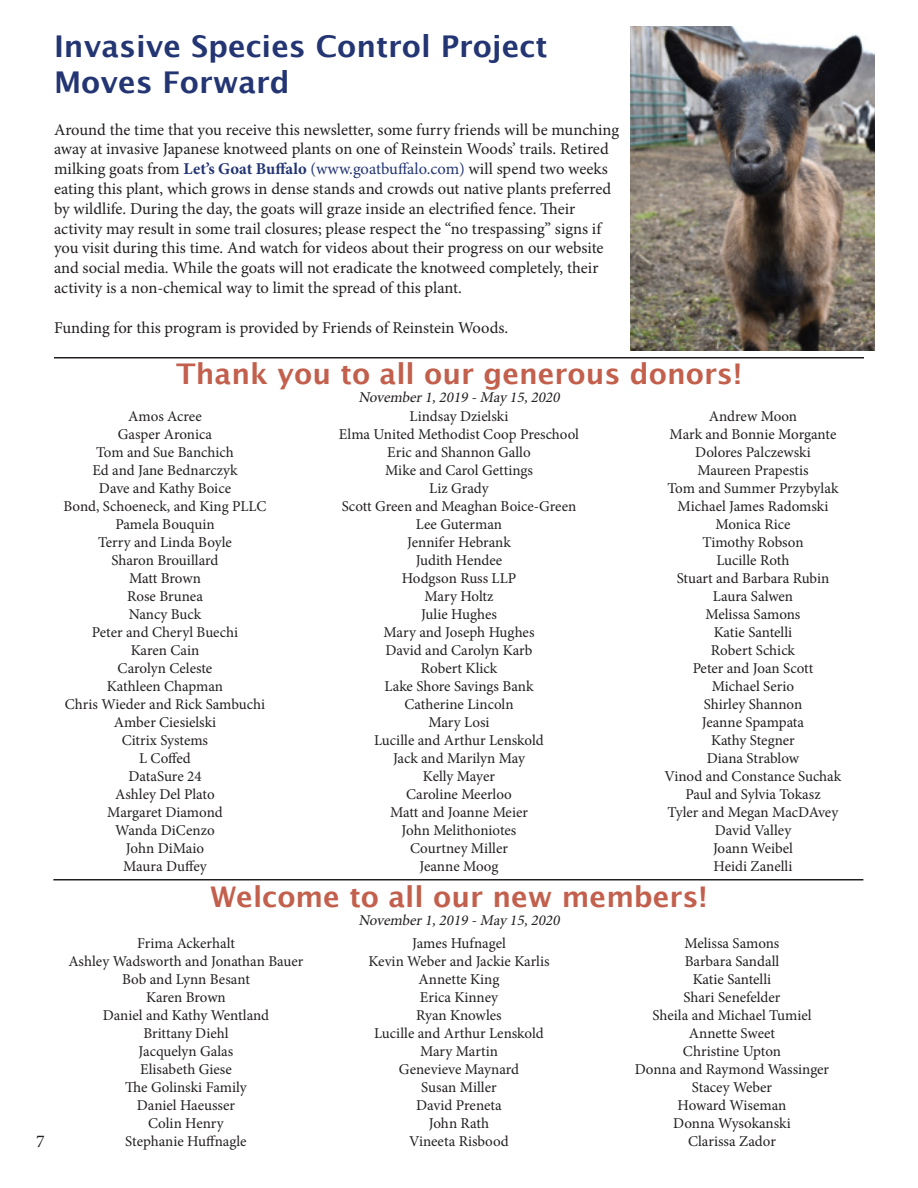
<style>
.page{position:relative;width:918px;height:1188px;background:#fff}
.page>*{position:absolute;margin:0;border:0;box-sizing:border-box;transform-origin:0 0}
.t1{font:700 30px/36px "Lucida Grande";color:#233572}
.t2{font:700 28.5px "Lucida Grande";color:#c2604d}
.t3{font:18px "Minion Pro";color:#231f20}
.t4{font:16.5px/19.8px "Minion Pro";color:#231f20}
.t5{font:15px "Minion Pro";letter-spacing:-.005em;color:#231f20}
.t6{font:italic 15px "Minion Pro";color:#231f20}
.s1{font-weight:700;color:#233572}
.s2{color:#233572}
</style>
<div class="page">
<hr style="left:54px;top:357px;width:810px;height:1px;background:#231f20">
<img style="left:630px;top:26px;width:245px;height:325px">
<hr style="left:53px;top:879px;width:810px;height:2px;background:#231f20">
<p class="t1" style="left:54px;top:28px;width:495px">Invasive Species Control Project<br>Moves Forward</p>
<p class="t4" style="left:54px;top:120px;width:567px">Around the time that you receive this newsletter, some furry friends will be munching away at invasive Japanese knotweed plants on one of Reinstein Woods’ trails. Retired milking goats from <span class="s1">Let’s Goat Buffalo</span> <span class="s2">(www.goatbuffalo.com)</span> will spend two weeks eating this plant, which grows in dense stands and crowds out native plants preferred by wildlife. During the day, the goats will graze inside an electrified fence. Their activity may result in some trail closures; please respect the “no trespassing” signs if you visit during this time. And watch for videos about their progress on our website and social media. While the goats will not eradicate the knotweed completely, their activity is a non-chemical way to limit the spread of this plant.</p>
<p class="t4" style="left:54px;top:318px;width:456px">Funding for this program is provided by Friends of Reinstein Woods.</p>
<p class="t3" style="left:36px;top:1129px;width:10px">7</p>
<p class="t2" style="left:176px;top:351px;width:567px">Thank you to all our generous donors!</p>
<p class="t6" style="left:358px;top:387px;width:206px">November1,2019 -May 15,2020</p>
<p class="t5" style="left:128px;top:406px;width:75px">Amos Acree</p>
<p class="t5" style="left:118px;top:424px;width:96px">Gasper Aronica</p>
<p class="t5" style="left:96px;top:442px;width:139px">Tom and Sue Banchich</p>
<p class="t5" style="left:92px;top:460px;width:147px">Ed and Jane Bednarczyk</p>
<p class="t5" style="left:99px;top:478px;width:134px">Dave and Kathy Boice</p>
<p class="t5" style="left:64px;top:496px;width:204px">Bond, Schoeneck, and King PLLC</p>
<p class="t5" style="left:115px;top:514px;width:101px">Pamela Bouquin</p>
<p class="t5" style="left:98px;top:532px;width:135px">Terry and Linda Boyle</p>
<p class="t5" style="left:112px;top:550px;width:108px">Sharon Brouillard</p>
<p class="t5" style="left:129px;top:568px;width:73px">Matt Brown</p>
<p class="t5" style="left:127px;top:586px;width:77px">Rose Brunea</p>
<p class="t5" style="left:129px;top:604px;width:74px">Nancy Buck</p>
<p class="t5" style="left:92px;top:622px;width:148px">Peter and Cheryl Buechi</p>
<p class="t5" style="left:131px;top:640px;width:70px">Karen Cain</p>
<p class="t5" style="left:118px;top:658px;width:96px">Carolyn Celeste</p>
<p class="t5" style="left:107px;top:676px;width:118px">Kathleen Chapman</p>
<p class="t5" style="left:65px;top:694px;width:202px">Chris Wieder and Rick Sambuchi</p>
<p class="t5" style="left:114px;top:712px;width:104px">Amber Ciesielski</p>
<p class="t5" style="left:122px;top:730px;width:88px">Citrix Systems</p>
<p class="t5" style="left:139px;top:748px;width:53px">L Coffed</p>
<p class="t5" style="left:128px;top:766px;width:75px">DataSure 24</p>
<p class="t5" style="left:115px;top:784px;width:101px">Ashley Del Plato</p>
<p class="t5" style="left:107px;top:802px;width:117px">Margaret Diamond</p>
<p class="t5" style="left:115px;top:820px;width:101px">Wanda DiCenzo</p>
<p class="t5" style="left:126px;top:838px;width:80px">John DiMaio</p>
<p class="t5" style="left:123px;top:856px;width:85px">Maura Duffey</p>
<p class="t5" style="left:709px;top:406px;width:90px">Andrew Moon</p>
<p class="t5" style="left:670px;top:424px;width:168px">Mark and Bonnie Morgante</p>
<p class="t5" style="left:695px;top:442px;width:117px">Dolores Palczewski</p>
<p class="t5" style="left:697px;top:460px;width:113px">Maureen Prapestis</p>
<p class="t5" style="left:667px;top:478px;width:173px">Tom and Summer Przybylak</p>
<p class="t5" style="left:678px;top:496px;width:152px">Michael James Radomski</p>
<p class="t5" style="left:715px;top:514px;width:77px">Monica Rice</p>
<p class="t5" style="left:702px;top:532px;width:103px">Timothy Robson</p>
<p class="t5" style="left:716px;top:550px;width:75px">Lucille Roth</p>
<p class="t5" style="left:677px;top:568px;width:154px">Stuart and Barbara Rubin</p>
<p class="t5" style="left:713px;top:586px;width:82px">Laura Salwen</p>
<p class="t5" style="left:706px;top:604px;width:96px">Melissa Samons</p>
<p class="t5" style="left:714px;top:622px;width:80px">Katie Santelli</p>
<p class="t5" style="left:711px;top:640px;width:86px">Robert Schick</p>
<p class="t5" style="left:693px;top:658px;width:122px">Peter and Joan Scott</p>
<p class="t5" style="left:712px;top:676px;width:84px">Michael Serio</p>
<p class="t5" style="left:704px;top:694px;width:100px">Shirley Shannon</p>
<p class="t5" style="left:702px;top:712px;width:104px">Jeanne Spampata</p>
<p class="t5" style="left:711px;top:730px;width:85px">Kathy Stegner</p>
<p class="t5" style="left:707px;top:748px;width:94px">Diana Strablow</p>
<p class="t5" style="left:665px;top:766px;width:178px">Vinod and Constance Suchak</p>
<p class="t5" style="left:685px;top:784px;width:137px">Paul and Sylvia Tokasz</p>
<p class="t5" style="left:668px;top:802px;width:172px">Tyler and Megan MacDAvey</p>
<p class="t5" style="left:715px;top:820px;width:78px">David Valley</p>
<p class="t5" style="left:713px;top:838px;width:81px">Joann Weibel</p>
<p class="t5" style="left:714px;top:856px;width:80px">Heidi Zanelli</p>
<p class="t2" style="left:211px;top:874px;width:499px">Welcome to all our new members!</p>
<p class="t6" style="left:358px;top:910px;width:206px">November1,2019 -May 15,2020</p>
<p class="t5" style="left:137px;top:933px;width:99px">Frima Ackerhalt</p>
<p class="t5" style="left:68px;top:951px;width:237px">Ashley Wadsworth and Jonathan Bauer</p>
<p class="t5" style="left:122px;top:969px;width:129px">Bob and Lynn Besant</p>
<p class="t5" style="left:146px;top:987px;width:81px">Karen Brown</p>
<p class="t5" style="left:103px;top:1005px;width:168px">Daniel and Kathy Wentland</p>
<p class="t5" style="left:143px;top:1023px;width:87px">Brittany Diehl</p>
<p class="t5" style="left:139px;top:1041px;width:96px">Jacquelyn Galas</p>
<p class="t5" style="left:140px;top:1059px;width:93px">Elisabeth Giese</p>
<p class="t5" style="left:125px;top:1077px;width:123px">The Golinski Family</p>
<p class="t5" style="left:137px;top:1095px;width:100px">Daniel Haeusser</p>
<p class="t5" style="left:148px;top:1113px;width:77px">Colin Henry</p>
<p class="t5" style="left:125px;top:1131px;width:123px">Stephanie Huffnagle</p>
<p class="t5" style="left:410px;top:406px;width:100px">Lindsay Dzielski</p>
<p class="t5" style="left:339px;top:424px;width:242px">Elma United Methodist Coop Preschool</p>
<p class="t5" style="left:387px;top:442px;width:145px">Eric and Shannon Gallo</p>
<p class="t5" style="left:385px;top:460px;width:149px">Mike and Carol Gettings</p>
<p class="t5" style="left:429px;top:478px;width:61px">Liz Grady</p>
<p class="t5" style="left:342px;top:496px;width:236px">Scott Green and Meaghan Boice-Green</p>
<p class="t5" style="left:416px;top:514px;width:88px">Lee Guterman</p>
<p class="t5" style="left:407px;top:532px;width:105px">Jennifer Hebrank</p>
<p class="t5" style="left:416px;top:550px;width:88px">Judith Hendee</p>
<p class="t5" style="left:402px;top:568px;width:116px">Hodgson Russ LLP</p>
<p class="t5" style="left:425px;top:586px;width:70px">Mary Holtz</p>
<p class="t5" style="left:421px;top:604px;width:77px">Julie Hughes</p>
<p class="t5" style="left:383px;top:622px;width:153px">Mary and Joseph Hughes</p>
<p class="t5" style="left:386px;top:640px;width:148px">David and Carolyn Karb</p>
<p class="t5" style="left:421px;top:658px;width:78px">Robert Klick</p>
<p class="t5" style="left:384px;top:676px;width:151px">Lake Shore Savings Bank</p>
<p class="t5" style="left:404px;top:694px;width:111px">Catherine Lincoln</p>
<p class="t5" style="left:428px;top:712px;width:63px">Mary Losi</p>
<p class="t5" style="left:374px;top:730px;width:171px">Lucille and Arthur Lenskold</p>
<p class="t5" style="left:393px;top:748px;width:133px">Jack and Marilyn May</p>
<p class="t5" style="left:423px;top:766px;width:74px">Kelly Mayer</p>
<p class="t5" style="left:406px;top:784px;width:107px">Caroline Meerloo</p>
<p class="t5" style="left:390px;top:802px;width:139px">Matt and Joanne Meier</p>
<p class="t5" style="left:402px;top:820px;width:116px">John Melithoniotes</p>
<p class="t5" style="left:410px;top:838px;width:99px">Courtney Miller</p>
<p class="t5" style="left:419px;top:856px;width:81px">Jeanne Moog</p>
<p class="t5" style="left:412px;top:933px;width:95px">James Hufnagel</p>
<p class="t5" style="left:368px;top:951px;width:183px">Kevin Weber and Jackie Karlis</p>
<p class="t5" style="left:419px;top:969px;width:82px">Annette King</p>
<p class="t5" style="left:420px;top:987px;width:80px">Erica Kinney</p>
<p class="t5" style="left:416px;top:1005px;width:87px">Ryan Knowles</p>
<p class="t5" style="left:374px;top:1023px;width:171px">Lucille and Arthur Lenskold</p>
<p class="t5" style="left:420px;top:1041px;width:79px">Mary Martin</p>
<p class="t5" style="left:399px;top:1059px;width:122px">Genevieve Maynard</p>
<p class="t5" style="left:421px;top:1077px;width:77px">Susan Miller</p>
<p class="t5" style="left:416px;top:1095px;width:87px">David Preneta</p>
<p class="t5" style="left:429px;top:1113px;width:62px">John Rath</p>
<p class="t5" style="left:409px;top:1131px;width:101px">Vineeta Risbood</p>
<p class="t5" style="left:685px;top:933px;width:96px">Melissa Samons</p>
<p class="t5" style="left:685px;top:951px;width:96px">Barbara Sandall</p>
<p class="t5" style="left:693px;top:969px;width:80px">Katie Santelli</p>
<p class="t5" style="left:683px;top:987px;width:99px">Shari Senefelder</p>
<p class="t5" style="left:653px;top:1005px;width:160px">Sheila and Michael Tumiel</p>
<p class="t5" style="left:689px;top:1023px;width:88px">Annette Sweet</p>
<p class="t5" style="left:683px;top:1041px;width:100px">Christine Upton</p>
<p class="t5" style="left:635px;top:1059px;width:196px">Donna and Raymond Wassinger</p>
<p class="t5" style="left:692px;top:1077px;width:82px">Stacey Weber</p>
<p class="t5" style="left:678px;top:1095px;width:110px">Howard Wiseman</p>
<p class="t5" style="left:673px;top:1113px;width:119px">Donna Wysokanski</p>
<p class="t5" style="left:688px;top:1131px;width:89px">Clarissa Zador</p>
</div>
